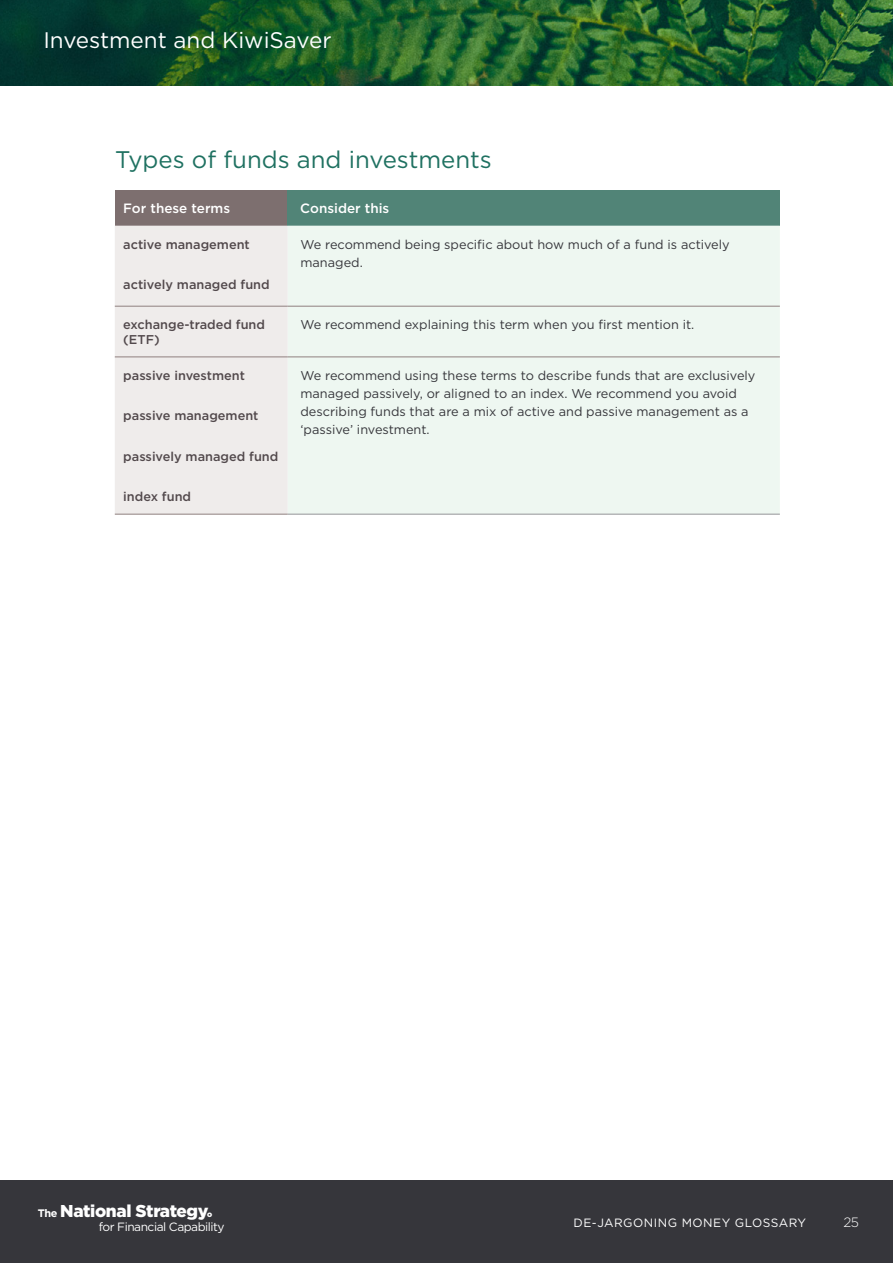
<style>
.page{position:relative;width:893px;height:1263px;background:#fff}
.page>*{position:absolute;margin:0;border:0;box-sizing:border-box;transform-origin:0 0}
.t1{font:24px "Gotham";color:#1f7161}
.t2{font:22.5px "Gotham";color:#fff}
.t3{font:900 17.1px "Gotham";letter-spacing:-.02em;color:#fff}
.t4{font:500 13.5px "Gotham";color:#fff}
.t5{font:300 13.5px "Gotham";color:#fff}
.t6{font:12.75px/18px "Gotham";color:#36363b}
.t7{font:500 12.75px/15px "Gotham";color:#52494c}
.t8{font:12px "Gotham";letter-spacing:.04em;color:#fff}
.t9{font:12px "Gotham";letter-spacing:-.04em;color:#fff}
.t10{font:900 6.3px "Gotham";color:#fff}
.s1{font-weight:700;font-size:10.95px}
</style>
<div class="page">
<img style="left:0;top:0;width:893px;height:85px">
<div style="left:0;top:1180px;width:893px;height:83px;background:#36363b"></div>
<div style="left:115px;top:190px;width:173px;height:36px;background:#7d6f6f"></div>
<div style="left:288px;top:190px;width:492px;height:36px;background:#518477"></div>
<div style="left:115px;top:226px;width:173px;height:288px;background:#efeceb"></div>
<div style="left:288px;top:226px;width:492px;height:288px;background:#eef7f1"></div>
<hr style="left:115px;top:306px;width:173px;height:1px;background:#8f807f">
<hr style="left:115px;top:357px;width:173px;height:1px;background:#8f807f">
<hr style="left:115px;top:514px;width:173px;height:1px;background:#8f807f">
<hr style="left:288px;top:306px;width:492px;height:1px;background:#8f807f">
<hr style="left:288px;top:357px;width:492px;height:1px;background:#8f807f">
<hr style="left:288px;top:514px;width:492px;height:1px;background:#939598">
<h2 class="t2" style="left:43px;top:26px;width:290px">Investment and KiwiSaver</h2>
<h1 class="t1" style="left:115px;top:144px;width:378px">Types of funds and investments</h1>
<p class="t4" style="left:123px;top:200px;width:108px">For these terms</p>
<p class="t4" style="left:300px;top:200px;width:91px">Consider this</p>
<p class="t7" style="left:123px;top:236px;width:128px">active management</p>
<p class="t7" style="left:123px;top:277px;width:148px">actively managed fund</p>
<p class="t6" style="left:300px;top:235px;width:431px">We recommend being specific about how much of a fund is actively managed.</p>
<p class="t7" style="left:123px;top:317px;width:143px">exchange-traded fund (ETF)</p>
<p class="t6" style="left:300px;top:315px;width:395px">We recommend explaining this term when you first mention it.</p>
<p class="t7" style="left:123px;top:368px;width:123px">passive investment</p>
<p class="t7" style="left:123px;top:408px;width:137px">passive management</p>
<p class="t7" style="left:123px;top:449px;width:157px">passively managed fund</p>
<p class="t7" style="left:123px;top:489px;width:69px">index fund</p>
<p class="t6" style="left:300px;top:366px;width:456px">We recommend using these terms to describe funds that are exclusively managed passively, or aligned to an index. We recommend you avoid describing funds that are a mix of active and passive management as a ‘passive’ investment.</p>
<h3 class="t3" style="left:38px;top:1199px;width:172px"><span class="s1">The</span> National Strategy</h3>
<p class="t10" style="left:207px;top:1210px;width:7px">Ο</p>
<p class="t9" style="left:99px;top:1219px;width:127px">for Financial Capability</p>
<p class="t8" style="left:574px;top:1215px;width:234px">DE-JARGONING MONEY GLOSSARY</p>
<p class="t5" style="left:843px;top:1213px;width:17px">25</p>
</div>
